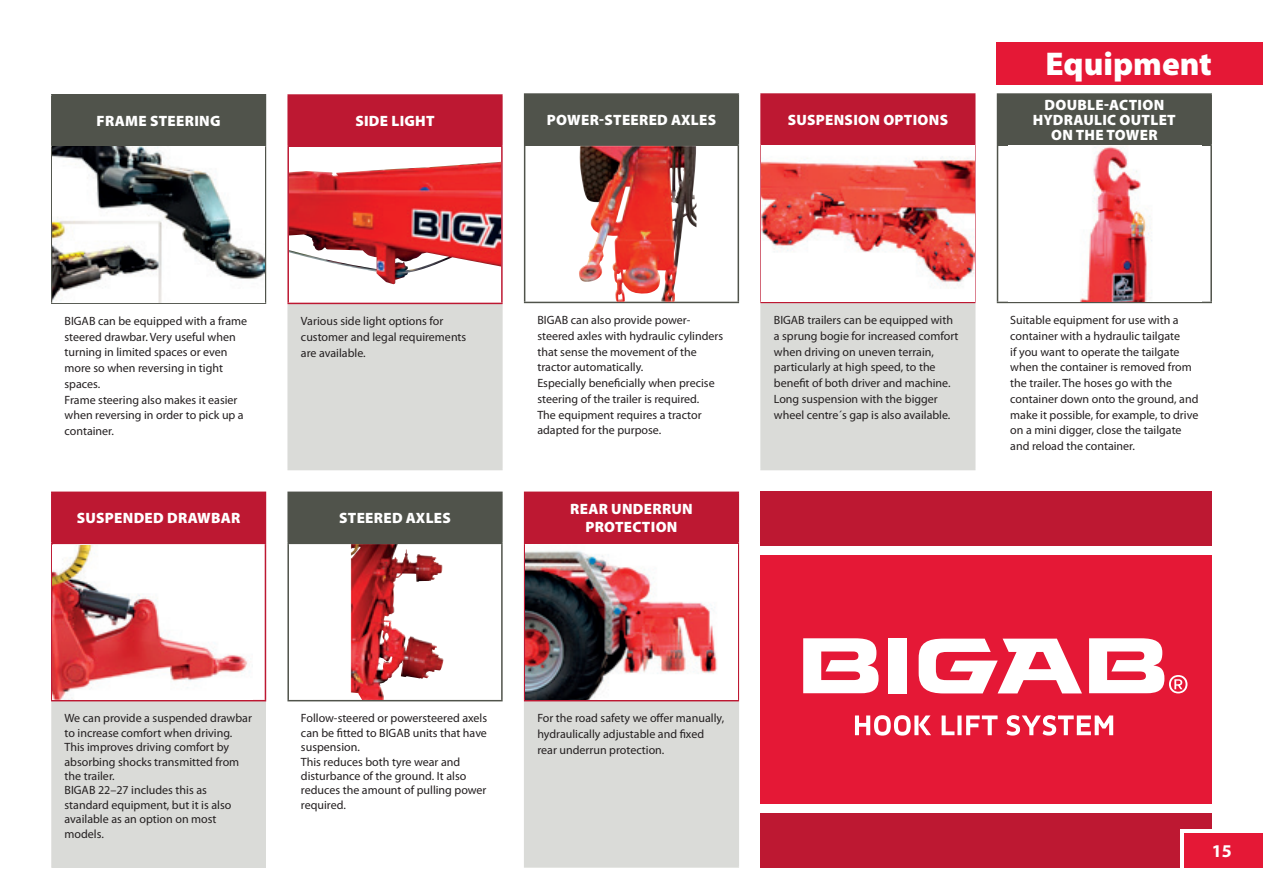
<style>
.page{position:relative;width:1263px;height:893px;background:#fff}
.page>*{position:absolute;margin:0;border:0;box-sizing:border-box;transform-origin:0 0}
.t1{font:900 33px "Myriad Pro";color:#fff}
.t2{font:700 18px "Myriad Pro";color:#fff}
.t3{font:900 15px/15px "Myriad Pro";letter-spacing:.02em;color:#fff;text-align:center}
.t4{font:12px/15.8px "Myriad Pro";color:#231f20}
</style>
<div class="page">
<div style="left:760px;top:492px;width:452px;height:54px;background:#bd1832"></div>
<div style="left:760px;top:813px;width:452px;height:54px;background:#bd1832"></div>
<div style="left:288px;top:492px;width:214px;height:51px;background:#50534b"></div>
<hr style="left:287px;top:492px;width:216px;height:1px;background:#50534b">
<hr style="left:287px;top:493px;width:2px;height:50px;background:#50534b">
<hr style="left:501px;top:493px;width:2px;height:50px;background:#50534b">
<hr style="left:287px;top:543px;width:216px;height:1px;background:#50534b">
<hr style="left:287px;top:544px;width:2px;height:156px;background:#50534b">
<hr style="left:501px;top:544px;width:2px;height:156px;background:#50534b">
<hr style="left:287px;top:700px;width:216px;height:1px;background:#50534b">
<img style="left:351px;top:544px;width:93px;height:156px">
<div style="left:525px;top:492px;width:213px;height:51px;background:#bd1832"></div>
<div style="left:525px;top:701px;width:213px;height:166px;background:#dadbd8"></div>
<hr style="left:524px;top:701px;width:1px;height:165px;background:#dadbd8">
<hr style="left:737px;top:701px;width:2px;height:165px;background:#dadbd8">
<hr style="left:524px;top:866px;width:215px;height:2px;background:#dadbd8">
<hr style="left:524px;top:492px;width:215px;height:1px;background:#bd1832">
<hr style="left:524px;top:493px;width:1px;height:50px;background:#bd1832">
<hr style="left:737px;top:493px;width:2px;height:50px;background:#bd1832">
<hr style="left:524px;top:543px;width:215px;height:1px;background:#bd1832">
<hr style="left:524px;top:544px;width:1px;height:156px;background:#bd1832">
<hr style="left:737px;top:544px;width:2px;height:156px;background:#bd1832">
<hr style="left:524px;top:700px;width:215px;height:1px;background:#bd1832">
<img style="left:525px;top:551px;width:193px;height:149px">
<div style="left:997px;top:43px;width:266px;height:42px;background:#e51836"></div>
<div style="left:1181px;top:829px;width:82px;height:43px;background:#fff"></div>
<div style="left:1184px;top:833px;width:79px;height:35px;background:#e51836"></div>
<div style="left:52px;top:95px;width:213px;height:51px;background:#50534b"></div>
<hr style="left:51px;top:94px;width:215px;height:2px;background:#50534b">
<hr style="left:51px;top:96px;width:2px;height:49px;background:#50534b">
<hr style="left:265px;top:96px;width:1px;height:49px;background:#50534b">
<hr style="left:51px;top:145px;width:215px;height:2px;background:#50534b">
<hr style="left:51px;top:147px;width:2px;height:155px;background:#50534b">
<hr style="left:265px;top:147px;width:1px;height:155px;background:#50534b">
<hr style="left:51px;top:302px;width:215px;height:2px;background:#50534b">
<img style="left:53px;top:147px;width:212px;height:155px">
<div style="left:525px;top:94px;width:213px;height:51px;background:#50534b"></div>
<hr style="left:524px;top:93px;width:215px;height:2px;background:#50534b">
<hr style="left:524px;top:95px;width:1px;height:49px;background:#50534b">
<hr style="left:737px;top:95px;width:2px;height:49px;background:#50534b">
<hr style="left:524px;top:144px;width:215px;height:2px;background:#50534b">
<hr style="left:524px;top:146px;width:1px;height:156px;background:#50534b">
<hr style="left:737px;top:146px;width:2px;height:156px;background:#50534b">
<hr style="left:524px;top:302px;width:215px;height:1px;background:#50534b">
<img style="left:578px;top:146px;width:119px;height:156px">
<div style="left:761px;top:94px;width:214px;height:51px;background:#bd1832"></div>
<div style="left:761px;top:302px;width:214px;height:168px;background:#dadbd8"></div>
<hr style="left:760px;top:303px;width:2px;height:166px;background:#dadbd8">
<hr style="left:760px;top:469px;width:215px;height:1px;background:#dadbd8">
<hr style="left:760px;top:93px;width:215px;height:2px;background:#bd1832">
<hr style="left:760px;top:95px;width:2px;height:49px;background:#bd1832">
<hr style="left:760px;top:144px;width:215px;height:2px;background:#bd1832">
<hr style="left:760px;top:146px;width:2px;height:156px;background:#bd1832">
<hr style="left:974px;top:146px;width:1px;height:156px;background:#bd1832">
<hr style="left:760px;top:302px;width:215px;height:1px;background:#bd1832">
<img style="left:762px;top:156px;width:212px;height:133px">
<div style="left:997px;top:94px;width:214px;height:51px;background:#50534b"></div>
<hr style="left:997px;top:93px;width:215px;height:2px;background:#50534b">
<hr style="left:1210px;top:95px;width:2px;height:49px;background:#50534b">
<hr style="left:997px;top:144px;width:215px;height:2px;background:#50534b">
<hr style="left:997px;top:146px;width:1px;height:156px;background:#50534b">
<hr style="left:1210px;top:146px;width:2px;height:156px;background:#50534b">
<hr style="left:997px;top:302px;width:215px;height:1px;background:#50534b">
<img style="left:1080px;top:146px;width:72px;height:156px">
<div style="left:52px;top:492px;width:213px;height:51px;background:#bd1832"></div>
<div style="left:52px;top:701px;width:213px;height:166px;background:#dadbd8"></div>
<hr style="left:51px;top:701px;width:1px;height:166px;background:#dadbd8">
<hr style="left:265px;top:701px;width:1px;height:166px;background:#dadbd8">
<hr style="left:51px;top:867px;width:215px;height:1px;background:#dadbd8">
<hr style="left:51px;top:493px;width:2px;height:50px;background:#bd1832">
<hr style="left:265px;top:493px;width:1px;height:50px;background:#bd1832">
<hr style="left:51px;top:543px;width:215px;height:1px;background:#bd1832">
<hr style="left:51px;top:544px;width:2px;height:156px;background:#bd1832">
<hr style="left:265px;top:544px;width:1px;height:156px;background:#bd1832">
<hr style="left:51px;top:700px;width:215px;height:1px;background:#bd1832">
<hr style="left:51px;top:492px;width:215px;height:1px;background:#bd1832">
<img style="left:53px;top:546px;width:197px;height:154px">
<div style="left:288px;top:95px;width:214px;height:51px;background:#bd1832"></div>
<div style="left:288px;top:303px;width:214px;height:167px;background:#dadbd8"></div>
<hr style="left:287px;top:304px;width:2px;height:165px;background:#dadbd8">
<hr style="left:501px;top:304px;width:2px;height:165px;background:#dadbd8">
<hr style="left:287px;top:469px;width:216px;height:1px;background:#dadbd8">
<hr style="left:287px;top:94px;width:216px;height:2px;background:#bd1832">
<hr style="left:287px;top:96px;width:2px;height:49px;background:#bd1832">
<hr style="left:501px;top:96px;width:2px;height:49px;background:#bd1832">
<hr style="left:287px;top:145px;width:216px;height:2px;background:#bd1832">
<hr style="left:287px;top:147px;width:2px;height:156px;background:#bd1832">
<hr style="left:501px;top:147px;width:2px;height:156px;background:#bd1832">
<hr style="left:287px;top:303px;width:216px;height:1px;background:#bd1832">
<img style="left:289px;top:162px;width:212px;height:122px">
<div style="left:760px;top:555px;width:452px;height:249px;background:#e51836"></div>
<svg style="left:855px;top:715px;width:258px;height:21px"></svg>
<div style="left:888px;top:638px;width:18px;height:55px;background:#fff"></div>
<svg style="left:919px;top:639px;width:163px;height:54px"></svg>
<svg style="left:803px;top:638px;width:75px;height:55px"></svg>
<svg style="left:1089px;top:638px;width:98px;height:55px"></svg>
<h1 class="t1" style="left:1045px;top:42px;width:168px">Equipment</h1>
<p class="t3" style="left:97px;top:113px;width:125px">FRAME STEERING</p>
<p class="t3" style="left:355px;top:113px;width:81px">SIDE LIGHT</p>
<p class="t3" style="left:547px;top:112px;width:171px">POWER-STEERED AXLES</p>
<p class="t3" style="left:788px;top:112px;width:162px">SUSPENSION OPTIONS</p>
<p class="t3" style="left:1033px;top:97px;width:144px">DOUBLE-ACTION<br>HYDRAULIC OUTLET<br>ON THE TOWER</p>
<p class="t4" style="left:65px;top:313px;width:184px">BIGAB can be equipped with a frame steered drawbar. Very useful when turning in limited spaces or even more so when reversing in tight spaces.<br>Frame steering also makes it easier when reversing in order to pick up a container.</p>
<p class="t4" style="left:301px;top:313px;width:167px">Various side light options for customer and legal requirements are available.</p>
<p class="t4" style="left:537px;top:312px;width:187px">BIGAB can also provide power&shy;steered axles with hydraulic cylinders that sense the movement of the tractor automatically.<br>Especially beneficially when precise steering of the trailer is required.<br>The equipment requires a tractor adapted for the purpose.</p>
<p class="t4" style="left:774px;top:312px;width:186px">BIGAB trailers can be equipped with a sprung bogie for increased comfort when driving on uneven terrain, particularly at high speed, to the benefit of both driver and machine.<br>Long suspension with the bigger wheel centre´s gap is also available.</p>
<p class="t4" style="left:1010px;top:312px;width:190px">Suitable equipment for use with a container with a hydraulic tailgate<br>if you want to operate the tailgate when the container is removed from the trailer. The hoses go with the container down onto the ground, and make it possible, for example, to drive on a mini digger, close the tailgate and reload the container.</p>
<p class="t3" style="left:77px;top:510px;width:165px">SUSPENDED DRAWBAR</p>
<p class="t3" style="left:339px;top:510px;width:113px">STEERED AXLES</p>
<p class="t3" style="left:570px;top:500px;width:124px;line-height:18px">REAR UNDERRUN<br>PROTECTION</p>
<p class="t4" style="left:65px;top:711px;width:189px;line-height:14.4px">We can provide a suspended drawbar to increase comfort when driving.<br>This improves driving comfort by absorbing shocks transmitted from the trailer.<br>BIGAB 22–27 includes this as standard equipment, but it is also available as an option on most models.</p>
<p class="t4" style="left:301px;top:711px;width:188px;line-height:14.4px">Follow-steered or powersteered axels can be fitted to BIGAB units that have suspension.<br>This reduces both tyre wear and disturbance of the ground. It also reduces the amount of pulling power required.</p>
<p class="t4" style="left:537px;top:710px;width:188px">For the road safety we offer manually, hydraulically adjustable and fixed rear underrun protection.</p>
<h2 class="t2" style="left:1212px;top:839px;width:21px">15</h2>
</div>
